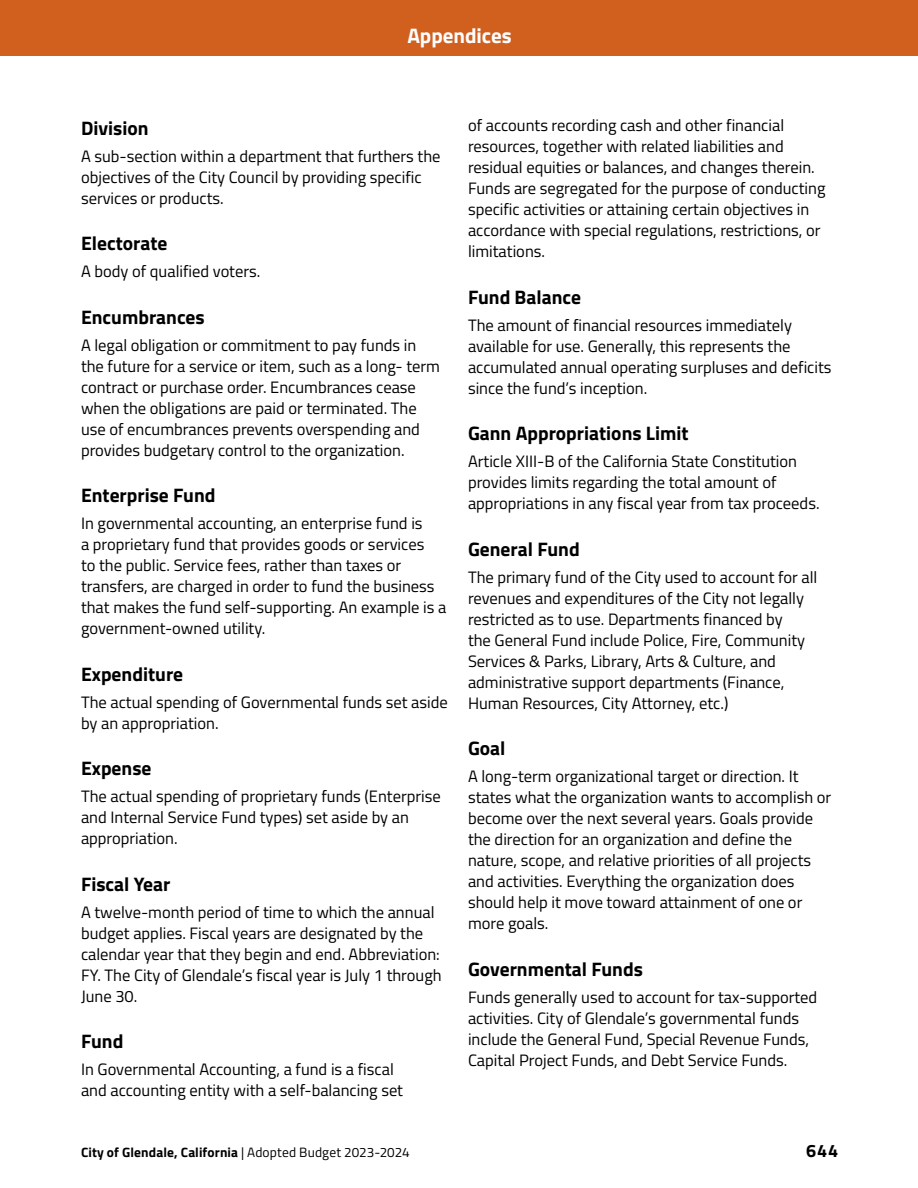
<style>
.page{position:relative;width:918px;height:1188px;background:#fff}
.page>*{position:absolute;margin:0;border:0;box-sizing:border-box;transform-origin:0 0}
.t1{font:700 21px "Titillium Web";color:#fff}
.Heading_3{font:700 19.5px "Titillium Web";color:#000}
.t2{font:700 18px "Titillium Web";color:#000}
.t3{font:16.5px/21px "Titillium Web";color:#000}
.t4{font:700 13.5px "Titillium Web";letter-spacing:.01em;color:#000}
.s1{font-weight:400}
</style>
<div class="page">
<div style="left:0;top:0;width:918px;height:56px;background:#d1601f"></div>
<p class="t1" style="left:407px;top:19px;width:106px">Appendices</p>
<h5 class="Heading_3" style="left:81px;top:113px;width:69px">Division</h5>
<p class="t3" style="left:81px;top:145px;width:361px">A sub-section within a department that furthers the objectives of the City Council by providing specific services or products.</p>
<h5 class="Heading_3" style="left:81px;top:228px;width:88px">Electorate</h5>
<p class="t3" style="left:81px;top:260px;width:181px">A body of qualified voters.</p>
<h5 class="Heading_3" style="left:81px;top:302px;width:125px">Encumbrances</h5>
<p class="t3" style="left:81px;top:334px;width:361px">A legal obligation or commitment to pay funds in the future for a service or item, such as a long- term contract or purchase order. Encumbrances cease when the obligations are paid or terminated. The use of encumbrances prevents overspending and provides budgetary control to the organization.</p>
<h5 class="Heading_3" style="left:81px;top:480px;width:136px">Enterprise Fund</h5>
<p class="t3" style="left:81px;top:512px;width:367px">In governmental accounting, an enterprise fund is<br>a proprietary fund that provides goods or services<br>to the public. Service fees, rather than taxes or transfers, are charged in order to fund the business that makes the fund self-supporting. An example is a government-owned utility.</p>
<h5 class="Heading_3" style="left:81px;top:659px;width:104px">Expenditure</h5>
<p class="t3" style="left:81px;top:691px;width:368px">The actual spending of Governmental funds set aside by an appropriation.</p>
<h5 class="Heading_3" style="left:81px;top:753px;width:72px">Expense</h5>
<p class="t3" style="left:81px;top:785px;width:361px">The actual spending of proprietary funds (Enterprise and Internal Service Fund types) set aside by an appropriation.</p>
<h5 class="Heading_3" style="left:81px;top:869px;width:91px">Fiscal Year</h5>
<p class="t3" style="left:81px;top:901px;width:362px">A twelve-month period of time to which the annual budget applies. Fiscal years are designated by the calendar year that they begin and end. Abbreviation:<br>FY. The City of Glendale’s fiscal year is July 1 through June 30.</p>
<h5 class="Heading_3" style="left:81px;top:1026px;width:44px">Fund</h5>
<p class="t3" style="left:81px;top:1058px;width:324px">In Governmental Accounting, a fund is a fiscal and accounting entity with a self-balancing set</p>
<p class="t3" style="left:468px;top:114px;width:359px">of accounts recording cash and other financial resources, together with related liabilities and residual equities or balances, and changes therein.<br>Funds are segregated for the purpose of conducting specific activities or attaining certain objectives in accordance with special regulations, restrictions, or limitations.</p>
<h5 class="Heading_3" style="left:468px;top:282px;width:115px">Fund Balance</h5>
<p class="t3" style="left:468px;top:314px;width:365px">The amount of financial resources immediately available for use. Generally, this represents the accumulated annual operating surpluses and deficits since the fund’s inception.</p>
<h5 class="Heading_3" style="left:468px;top:418px;width:222px">Gann Appropriations Limit</h5>
<p class="t3" style="left:468px;top:450px;width:353px">Article XIII-B of the California State Constitution provides limits regarding the total amount of appropriations in any fiscal year from tax proceeds.</p>
<h5 class="Heading_3" style="left:468px;top:534px;width:113px">General Fund</h5>
<p class="t3" style="left:468px;top:566px;width:351px">The primary fund of the City used to account for all revenues and expenditures of the City not legally restricted as to use. Departments financed by<br>the General Fund include Police, Fire, Community Services &amp; Parks, Library, Arts &amp; Culture, and administrative support departments (Finance, Human Resources, City Attorney, etc.)</p>
<h5 class="Heading_3" style="left:468px;top:733px;width:39px">Goal</h5>
<p class="t3" style="left:468px;top:765px;width:365px">A long-term organizational target or direction. It states what the organization wants to accomplish or become over the next several years. Goals provide the direction for an organization and define the nature, scope, and relative priorities of all projects and activities. Everything the organization does should help it move toward attainment of one or more goals.</p>
<h5 class="Heading_3" style="left:468px;top:954px;width:176px">Governmental Funds</h5>
<p class="t3" style="left:468px;top:986px;width:351px">Funds generally used to account for tax-supported activities. City of Glendale’s governmental funds include the General Fund, Special Revenue Funds, Capital Project Funds, and Debt Service Funds.</p>
<p class="t4" style="left:81px;top:1142px;width:330px">City of Glendale, California <span class="s1">| Adopted Budget 2023-2024</span></p>
<p class="t2" style="left:806px;top:1137px;width:34px">644</p>
</div>
